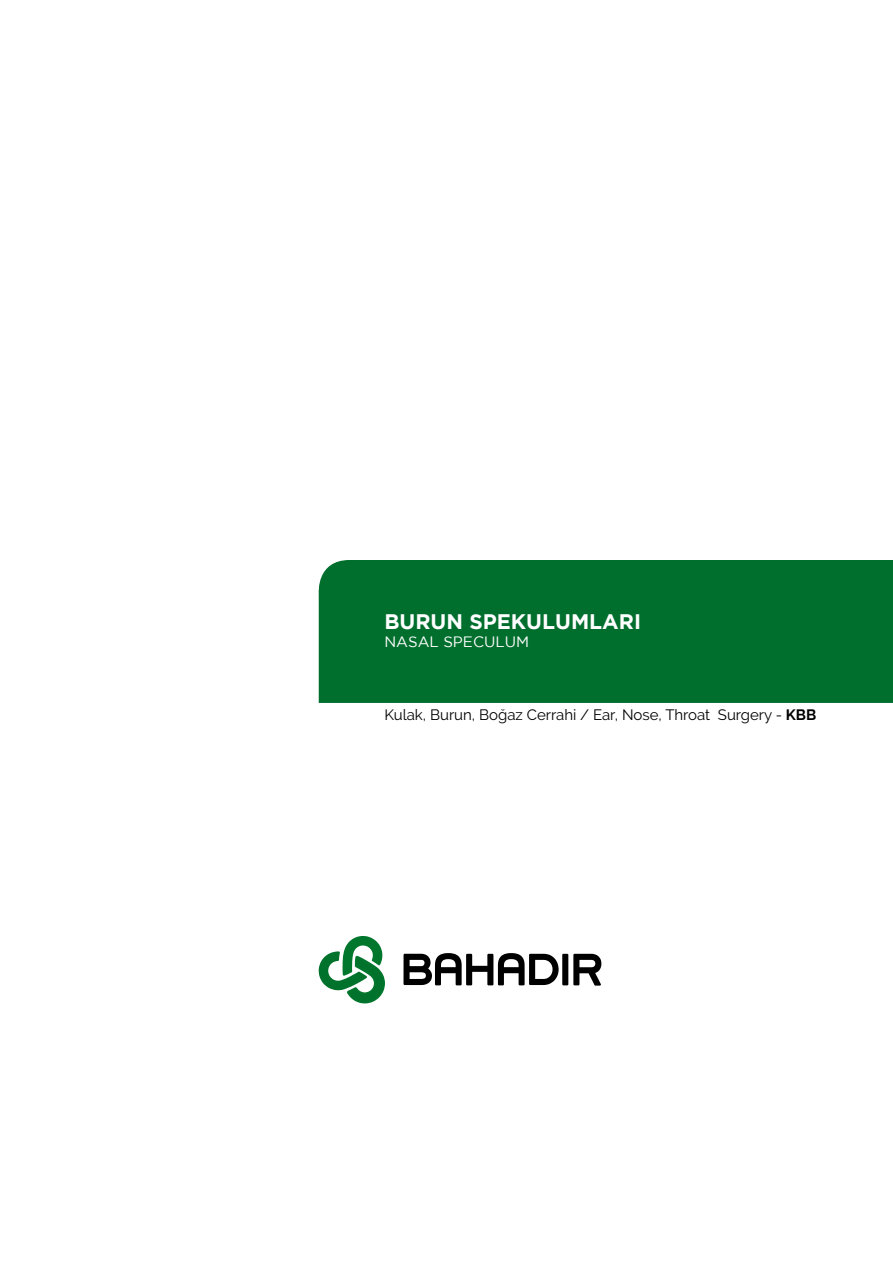
<style>
.page{position:relative;width:893px;height:1263px;background:#fff}
.page>*{position:absolute;margin:0;border:0;box-sizing:border-box;transform-origin:0 0}
.t1{font:700 21px "Gotham";color:#fff}
.t2{font:15px "Raleway";color:#000}
.t3{font:15px "Gotham";color:#fff}
.s1{font-weight:700}
</style>
<div class="page">
<div style="left:318px;top:560px;width:575px;height:143px;background:#006f2e"></div>
<svg style="left:319px;top:936px;width:66px;height:68px"></svg>
<svg style="left:403px;top:953px;width:198px;height:32px"></svg>
<h1 class="t1" style="left:384px;top:609px;width:258px">BURUN SPEKULUMLARI</h1>
<p class="t3" style="left:384px;top:633px;width:146px">NASAL SPECULUM</p>
<p class="t2" style="left:384px;top:706px;width:433px">Kulak, Burun, Boğaz Cerrahi / Ear, Nose, Throat Surgery - <span class="s1">KBB</span></p>
</div>
